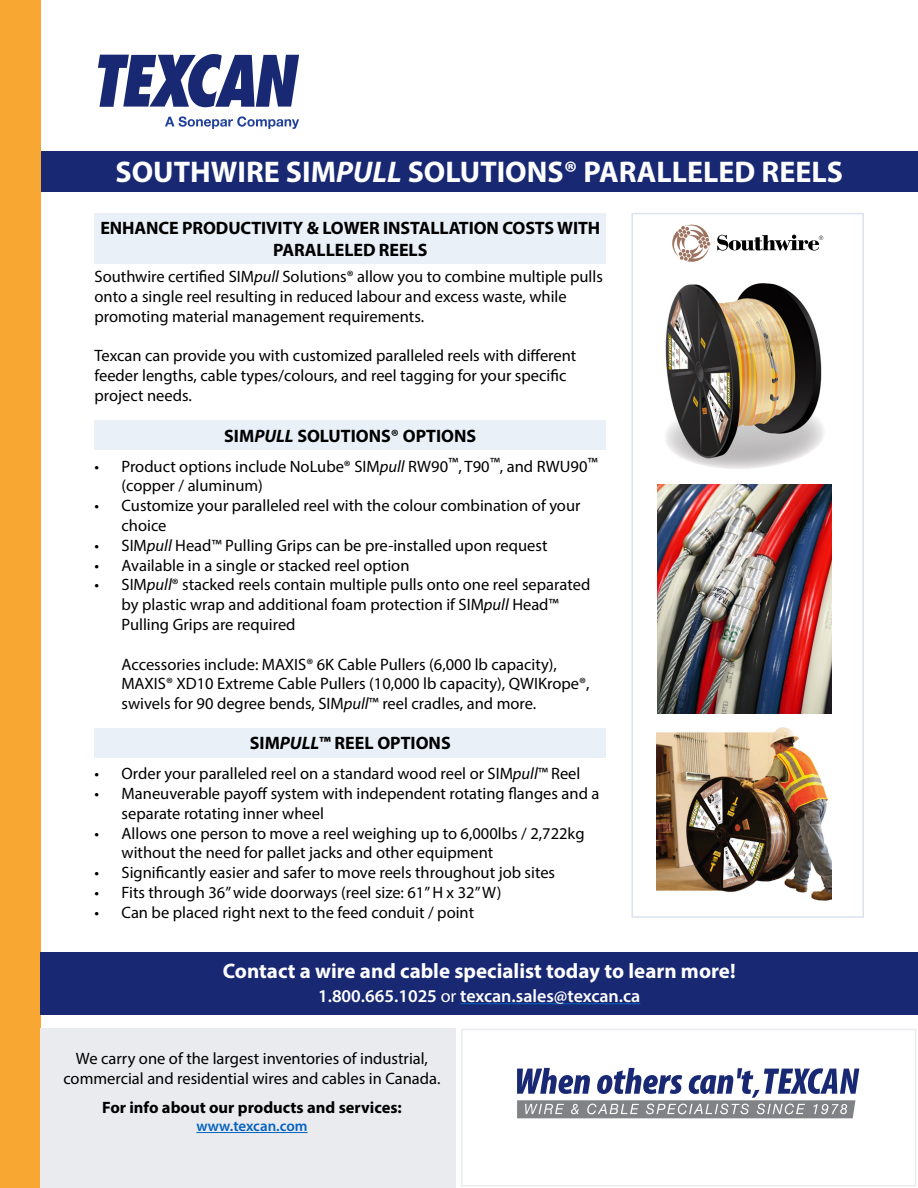
<style>
.page{position:relative;width:918px;height:1188px;background:#fff}
.page>*{position:absolute;margin:0;border:0;box-sizing:border-box;transform-origin:0 0}
.t1{font:700 30px "Myriad Pro";color:#fff}
.t2{font:700 21px "Myriad Pro";color:#fff}
.t3{font:700 18px/21.6px "Myriad Pro";letter-spacing:-.005em;color:#000;text-align:center}
.t4{font:600 18px "Myriad Pro";color:#fff}
.t5{font:16.5px/19.8px "Myriad Pro";color:#000}
.t6{font:700 16.5px "Myriad Pro";color:#000}
.t7{font:600 15px "Myriad Pro";color:#0563c1}
.s1{font-style:italic}
.s2{font-weight:400}
</style>
<div class="page">
<div style="left:40px;top:151px;width:878px;height:40px;background:#182873"></div>
<div style="left:0;top:0;width:40px;height:1188px;background:#f8a732"></div>
<svg style="left:98px;top:54px;width:201px;height:53px"></svg>
<svg style="left:165px;top:116px;width:134px;height:13px"></svg>
<div style="left:632px;top:213px;width:232px;height:705px;border:2px solid #dbe3ed"></div>
<div style="left:461px;top:1029px;width:455px;height:157px;border:2px solid #eaebef"></div>
<div style="left:40px;top:1029px;width:416px;height:159px;background:#eaebef"></div>
<svg style="left:517px;top:1068px;width:342px;height:50px"></svg>
<hr style="left:196px;top:1132px;width:112px;height:1px;background:#0563c1">
<div style="left:40px;top:952px;width:878px;height:63px;background:#182873"></div>
<hr style="left:460px;top:1003px;width:180px;height:1px;background:#0563c1">
<div style="left:94px;top:421px;width:512px;height:29px;background:#e9f0f8"></div>
<div style="left:95px;top:728px;width:511px;height:30px;background:#e9f0f8"></div>
<div style="left:95px;top:213px;width:511px;height:50px;background:#e9f0f8"></div>
<img style="left:665px;top:283px;width:159px;height:186px">
<img style="left:657px;top:484px;width:174px;height:230px">
<img style="left:657px;top:727px;width:174px;height:174px">
<svg style="left:672px;top:224px;width:39px;height:38px"></svg>
<svg style="left:717px;top:235px;width:106px;height:16px"></svg>
<h1 class="t1" style="left:116px;top:153px;width:729px">SOUTHWIRE SIM<span class="s1">PULL</span> SOLUTIONS® PARALLELED REELS</h1>
<p class="t3" style="left:100px;top:217px;width:501px">ENHANCE PRODUCTIVITY &amp; LOWER INSTALLATION COSTS WITH<br>PARALLELED REELS</p>
<p class="t5" style="left:95px;top:266px;width:510px">Southwire certified SIM<span class="s1">pull</span> Solutions® allow you to combine multiple pulls onto a single reel resulting in reduced labour and excess waste, while promoting material management requirements.</p>
<p class="t5" style="left:95px;top:346px;width:483px">Texcan can provide you with customized paralleled reels with different feeder lengths, cable types/colours, and reel tagging for your specific project needs.</p>
<p class="t3" style="left:224px;top:424px;width:253px">SIM<span class="s1">PULL</span> SOLUTIONS® OPTIONS</p>
<p class="t5" style="left:122px;top:456px;width:478px;text-indent:-27px">• Product options include NoLube® SIM<span class="s1">pull</span> RW90™, T90™, and RWU90™ (copper / aluminum)</p>
<p class="t5" style="left:122px;top:495px;width:460px;text-indent:-27px">• Customize your paralleled reel with the colour combination of your choice</p>
<p class="t5" style="left:95px;top:535px;width:455px">• SIM<span class="s1">pull</span> Head™ Pulling Grips can be pre-installed upon request</p>
<p class="t5" style="left:95px;top:555px;width:316px">• Available in a single or stacked reel option</p>
<p class="t5" style="left:122px;top:575px;width:470px;text-indent:-27px">• SIM<span class="s1">pull</span>® stacked reels contain multiple pulls onto one reel separated by plastic wrap and additional foam protection if SIM<span class="s1">pull</span> Head™<br>Pulling Grips are required</p>
<p class="t5" style="left:122px;top:654px;width:469px">Accessories include: MAXIS® 6K Cable Pullers (6,000 lb capacity),<br>MAXIS® XD10 Extreme Cable Pullers (10,000 lb capacity), QWIKrope®, swivels for 90 degree bends, SIM<span class="s1">pull</span>™ reel cradles, and more.</p>
<p class="t3" style="left:250px;top:732px;width:202px">SIM<span class="s1">PULL</span>™ REEL OPTIONS</p>
<p class="t5" style="left:95px;top:763px;width:487px">• Order your paralleled reel on a standard wood reel or SIM<span class="s1">pull</span>™ Reel</p>
<p class="t5" style="left:122px;top:783px;width:479px;text-indent:-27px">• Maneuverable payoff system with independent rotating flanges and a separate rotating inner wheel</p>
<p class="t5" style="left:122px;top:823px;width:465px;text-indent:-27px">• Allows one person to move a reel weighing up to 6,000lbs / 2,722kg without the need for pallet jacks and other equipment</p>
<p class="t5" style="left:95px;top:862px;width:462px">• Significantly easier and safer to move reels throughout job sites</p>
<p class="t5" style="left:95px;top:882px;width:408px">• Fits through 36” wide doorways (reel size: 61” H x 32” W)</p>
<p class="t5" style="left:95px;top:902px;width:381px">• Can be placed right next to the feed conduit / point</p>
<p class="t2" style="left:223px;top:957px;width:514px">Contact a wire and cable specialist today to learn more!</p>
<p class="t4" style="left:318px;top:984px;width:324px">1.800.665.1025 <span class="s2">or</span> texcan.sales@texcan.ca</p>
<p class="t5" style="left:63px;top:1049px;width:379px;text-align:center">We carry one of the largest inventories of industrial, commercial and residential wires and cables in Canada.</p>
<p class="t6" style="left:102px;top:1097px;width:301px">For info about our products and services:</p>
<p class="t7" style="left:196px;top:1116px;width:113px">www.texcan.com</p>
</div>
